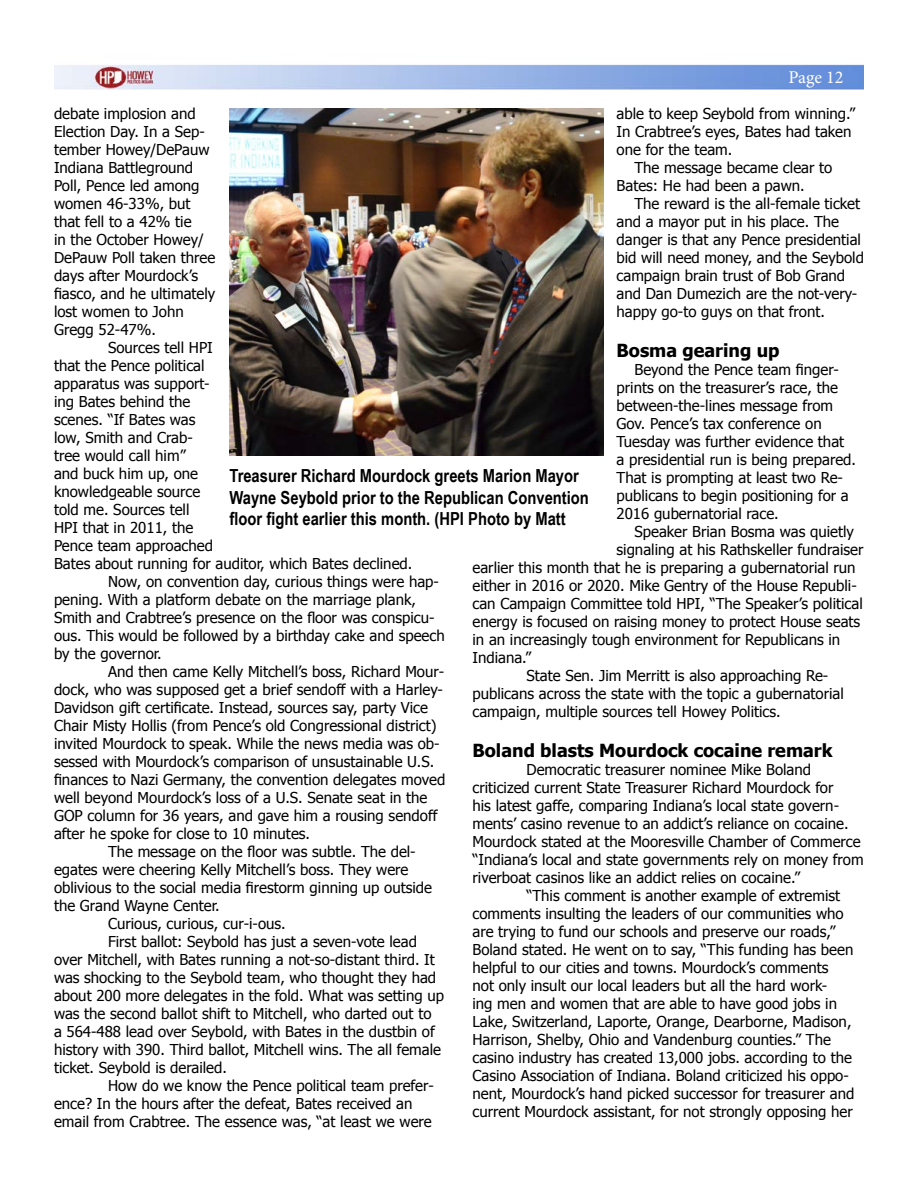
<style>
.page{position:relative;width:918px;height:1188px;background:#fff}
.page>*{position:absolute;margin:0;border:0;box-sizing:border-box;transform-origin:0 0}
.t1{font:700 18px/21.6px "Arial Narrow";color:#000}
.t2{font:700 18px "Tahoma";color:#000}
.t3{font:18px "Minion Pro";letter-spacing:-.005em;color:#fff}
.t4{font:15px/18px "Tahoma";color:#000}
</style>
<div class="page">
<img style="left:54px;top:64px;width:810px;height:26px">
<img style="left:230px;top:109px;width:373px;height:347px">
<p class="t3" style="left:789px;top:65px;width:56px">Page 12</p>
<p class="t4" style="left:617px;top:105px;width:240px">able to keep Seybold from winning.”</p>
<p class="t4" style="left:617px;top:123px;width:236px">In Crabtree’s eyes, Bates had taken</p>
<p class="t4" style="left:617px;top:141px;width:117px">one for the team.</p>
<p class="t4" style="left:635px;top:159px;width:199px">The message became clear to</p>
<p class="t4" style="left:617px;top:177px;width:190px">Bates: He had been a pawn.</p>
<p class="t4" style="left:635px;top:195px;width:227px">The reward is the all-female ticket</p>
<p class="t4" style="left:617px;top:213px;width:224px">and a mayor put in his place. The</p>
<p class="t4" style="left:617px;top:231px;width:246px">danger is that any Pence presidential</p>
<p class="t4" style="left:617px;top:249px;width:249px">bid will need money, and the Seybold</p>
<p class="t4" style="left:617px;top:267px;width:230px">campaign brain trust of Bob Grand</p>
<p class="t4" style="left:617px;top:285px;width:242px">and Dan Dumezich are the not-very-</p>
<p class="t4" style="left:617px;top:303px;width:210px">happy go-to guys on that front.</p>
<p class="t2" style="left:617px;top:339px;width:164px">Bosma gearing up</p>
<p class="t4" style="left:617px;top:360px;width:241px;text-indent:18px">Beyond the Pence team finger&shy;prints on the treasurer’s race, the between-the-lines message from<br>Gov. Pence’s tax conference on<br>Tuesday was further evidence that<br>a presidential run is being prepared.<br>That is prompting at least two Re&shy;publicans to begin positioning for a<br>2016 gubernatorial race.</p>
<p class="t4" style="left:635px;top:522px;width:221px">Speaker Brian Bosma was quietly</p>
<p class="t4" style="left:617px;top:540px;width:248px">signaling at his Rathskeller fundraiser</p>
<p class="t4" style="left:473px;top:558px;width:385px">earlier this month that he is preparing a gubernatorial run</p>
<p class="t4" style="left:473px;top:576px;width:386px">either in 2016 or 2020. Mike Gentry of the House Republi-</p>
<p class="t4" style="left:473px;top:594px;width:392px">can Campaign Committee told HPI, “The Speaker’s political</p>
<p class="t4" style="left:473px;top:612px;width:389px">energy is focused on raising money to protect House seats</p>
<p class="t4" style="left:473px;top:630px;width:369px">in an increasingly tough environment for Republicans in</p>
<p class="t4" style="left:473px;top:648px;width:60px">Indiana.”</p>
<p class="t4" style="left:527px;top:666px;width:303px">State Sen. Jim Merritt is also approaching Re-</p>
<p class="t4" style="left:473px;top:684px;width:373px">publicans across the state with the topic a gubernatorial</p>
<p class="t4" style="left:473px;top:702px;width:310px">campaign, multiple sources tell Howey Politics.</p>
<p class="t2" style="left:472px;top:739px;width:362px">Boland blasts Mourdock cocaine remark</p>
<p class="t4" style="left:526px;top:760px;width:286px">Democratic treasurer nominee Mike Boland</p>
<p class="t4" style="left:472px;top:778px;width:363px">criticized current State Treasurer Richard Mourdock for</p>
<p class="t4" style="left:472px;top:796px;width:368px">his latest gaffe, comparing Indiana’s local state govern-</p>
<p class="t4" style="left:472px;top:814px;width:378px">ments’ casino revenue to an addict’s reliance on cocaine.</p>
<p class="t4" style="left:472px;top:832px;width:390px">Mourdock stated at the Mooresville Chamber of Commerce</p>
<p class="t4" style="left:472px;top:850px;width:393px">“Indiana’s local and state governments rely on money from</p>
<p class="t4" style="left:472px;top:868px;width:329px">riverboat casinos like an addict relies on cocaine.”</p>
<p class="t4" style="left:526px;top:886px;width:315px">“This comment is another example of extremist</p>
<p class="t4" style="left:472px;top:904px;width:373px">comments insulting the leaders of our communities who</p>
<p class="t4" style="left:472px;top:922px;width:365px">are trying to fund our schools and preserve our roads,”</p>
<p class="t4" style="left:472px;top:940px;width:382px">Boland stated. He went on to say, “This funding has been</p>
<p class="t4" style="left:472px;top:958px;width:357px">helpful to our cities and towns. Mourdock’s comments</p>
<p class="t4" style="left:472px;top:976px;width:356px">not only insult our local leaders but all the hard work-</p>
<p class="t4" style="left:472px;top:994px;width:366px">ing men and women that are able to have good jobs in</p>
<p class="t4" style="left:472px;top:1012px;width:381px">Lake, Switzerland, Laporte, Orange, Dearborne, Madison,</p>
<p class="t4" style="left:472px;top:1030px;width:360px">Harrison, Shelby, Ohio and Vandenburg counties.” The</p>
<p class="t4" style="left:472px;top:1048px;width:381px">casino industry has created 13,000 jobs. according to the</p>
<p class="t4" style="left:472px;top:1066px;width:378px">Casino Association of Indiana. Boland criticized his oppo-</p>
<p class="t4" style="left:472px;top:1084px;width:383px">nent, Mourdock’s hand picked successor for treasurer and</p>
<p class="t4" style="left:472px;top:1102px;width:382px">current Mourdock assistant, for not strongly opposing her</p>
<p class="t4" style="left:54px;top:105px;width:163px">debate implosion and<br>Election Day. In a Sep&shy;tember Howey/DePauw<br>Indiana Battleground<br>Poll, Pence led among women 46-33%, but that fell to a 42% tie<br>in the October Howey/<br>DePauw Poll taken three days after Mourdock’s fiasco, and he ultimately lost women to John<br>Gregg 52-47%.</p>
<p class="t4" style="left:108px;top:339px;width:106px">Sources tell HPI</p>
<p class="t4" style="left:54px;top:357px;width:152px">that the Pence political</p>
<p class="t4" style="left:54px;top:375px;width:157px">apparatus was support-</p>
<p class="t4" style="left:54px;top:393px;width:138px">ing Bates behind the</p>
<p class="t4" style="left:54px;top:411px;width:143px">scenes. “If Bates was</p>
<p class="t4" style="left:54px;top:429px;width:140px">low, Smith and Crab-</p>
<p class="t4" style="left:54px;top:447px;width:133px">tree would call him”</p>
<p class="t4" style="left:54px;top:465px;width:146px">and buck him up, one</p>
<p class="t4" style="left:54px;top:483px;width:148px">knowledgeable source</p>
<p class="t4" style="left:54px;top:501px;width:137px">told me. Sources tell</p>
<p class="t4" style="left:54px;top:519px;width:141px">HPI that in 2011, the</p>
<p class="t4" style="left:54px;top:537px;width:161px">Pence team approached</p>
<p class="t4" style="left:54px;top:555px;width:360px">Bates about running for auditor, which Bates declined.</p>
<p class="t4" style="left:108px;top:573px;width:332px">Now, on convention day, curious things were hap-</p>
<p class="t4" style="left:54px;top:591px;width:364px">pening. With a platform debate on the marriage plank,</p>
<p class="t4" style="left:54px;top:609px;width:382px">Smith and Crabtree’s presence on the floor was conspicu-</p>
<p class="t4" style="left:54px;top:627px;width:392px">ous. This would be followed by a birthday cake and speech</p>
<p class="t4" style="left:54px;top:645px;width:109px">by the governor.</p>
<p class="t4" style="left:108px;top:663px;width:338px">And then came Kelly Mitchell’s boss, Richard Mour-</p>
<p class="t4" style="left:54px;top:681px;width:391px">dock, who was supposed get a brief sendoff with a Harley-</p>
<p class="t4" style="left:54px;top:699px;width:376px">Davidson gift certificate. Instead, sources say, party Vice</p>
<p class="t4" style="left:54px;top:717px;width:384px">Chair Misty Hollis (from Pence’s old Congressional district)</p>
<p class="t4" style="left:54px;top:735px;width:387px">invited Mourdock to speak. While the news media was ob-</p>
<p class="t4" style="left:54px;top:753px;width:382px">sessed with Mourdock’s comparison of unsustainable U.S.</p>
<p class="t4" style="left:54px;top:771px;width:393px">finances to Nazi Germany, the convention delegates moved</p>
<p class="t4" style="left:54px;top:789px;width:375px">well beyond Mourdock’s loss of a U.S. Senate seat in the</p>
<p class="t4" style="left:54px;top:807px;width:385px">GOP column for 36 years, and gave him a rousing sendoff</p>
<p class="t4" style="left:54px;top:825px;width:258px">after he spoke for close to 10 minutes.</p>
<p class="t4" style="left:108px;top:843px;width:309px">The message on the floor was subtle. The del-</p>
<p class="t4" style="left:54px;top:861px;width:356px">egates were cheering Kelly Mitchell’s boss. They were</p>
<p class="t4" style="left:54px;top:879px;width:380px">oblivious to the social media firestorm ginning up outside</p>
<p class="t4" style="left:54px;top:897px;width:167px">the Grand Wayne Center.</p>
<p class="t4" style="left:108px;top:915px;width:179px">Curious, curious, cur-i-ous.</p>
<p class="t4" style="left:108px;top:933px;width:310px">First ballot: Seybold has just a seven-vote lead</p>
<p class="t4" style="left:54px;top:951px;width:382px">over Mitchell, with Bates running a not-so-distant third. It</p>
<p class="t4" style="left:54px;top:969px;width:384px">was shocking to the Seybold team, who thought they had</p>
<p class="t4" style="left:54px;top:987px;width:392px">about 200 more delegates in the fold. What was setting up</p>
<p class="t4" style="left:54px;top:1005px;width:379px">was the second ballot shift to Mitchell, who darted out to</p>
<p class="t4" style="left:54px;top:1023px;width:382px">a 564-488 lead over Seybold, with Bates in the dustbin of</p>
<p class="t4" style="left:54px;top:1041px;width:389px">history with 390. Third ballot, Mitchell wins. The all female</p>
<p class="t4" style="left:54px;top:1059px;width:175px">ticket. Seybold is derailed.</p>
<p class="t4" style="left:108px;top:1077px;width:327px">How do we know the Pence political team prefer-</p>
<p class="t4" style="left:54px;top:1095px;width:360px">ence? In the hours after the defeat, Bates received an</p>
<p class="t4" style="left:54px;top:1113px;width:379px">email from Crabtree. The essence was, “at least we were</p>
<p class="t1" style="left:230px;top:464px;width:361px">Treasurer Richard Mourdock greets Marion Mayor<br>Wayne Seybold prior to the Republican Convention floor fight earlier this month. (HPI Photo by Matt</p>
</div>
